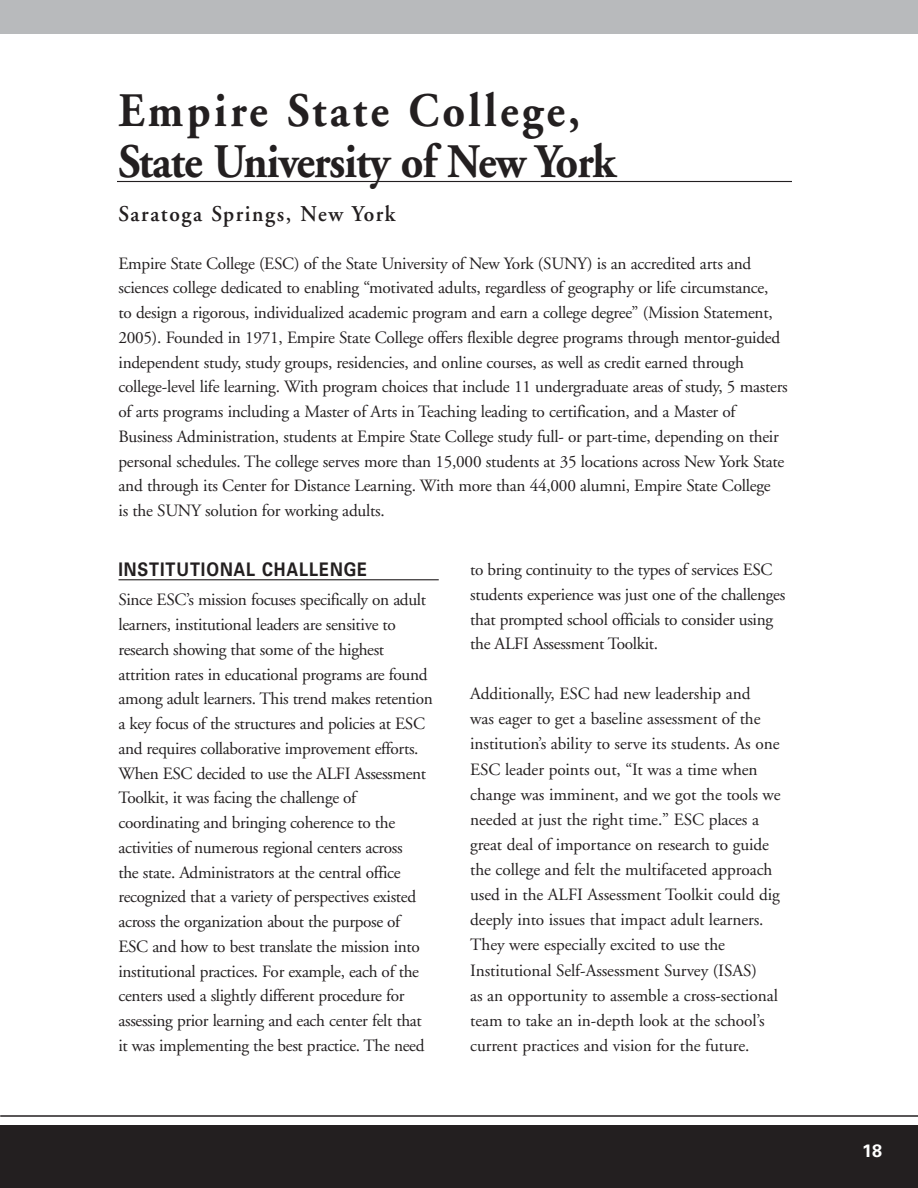
<style>
.page{position:relative;width:918px;height:1188px;background:#fff}
.page>*{position:absolute;margin:0;border:0;box-sizing:border-box;transform-origin:0 0}
.t1{font:700 48px/51px "Adobe Garamond";letter-spacing:-.02em;color:#231f20;scale:.92 1}
.t2{font:600 22.5px "Adobe Garamond";letter-spacing:.075em;color:#231f20;scale:.95 1}
.t3{font:700 18.75px "Univers";letter-spacing:.055em;color:#231f20;scale:.87 1}
.t4{font:700 18px "Univers";color:#fff}
.t5{font:17.25px/24.8px "Adobe Garamond";letter-spacing:-.015em;color:#231f20}
</style>
<div class="page">
<div style="left:0;top:1125px;width:918px;height:63px;background:#231f20"></div>
<hr style="left:0;top:1115px;width:918px;height:2px;background:#231f20">
<hr style="left:117px;top:181px;width:675px;height:1px;background:#231f20">
<div style="left:0;top:0;width:918px;height:34px;background:#b8babc"></div>
<hr style="left:118px;top:579px;width:321px;height:1px;background:#231f20">
<h1 class="t1" style="left:118px;top:90px;width:542px">Empire State College,<br>State University of New York</h1>
<h2 class="t2" style="left:118px;top:205px;width:293px">Saratoga Springs, New York</h2>
<p class="t5" style="left:118px;top:252px;width:671px">Empire State College (ESC) of the State University of New York (SUNY) is an accredited arts and sciences college dedicated to enabling “motivated adults, regardless of geography or life circumstance,<br>to design a rigorous, individualized academic program and earn a college degree” (Mission Statement, 2005). Founded in 1971, Empire State College offers flexible degree programs through mentor-guided independent study, study groups, residencies, and online courses, as well as credit earned through college-level life learning. With program choices that include 11 undergraduate areas of study, 5 masters of arts programs including a Master of Arts in Teaching leading to certification, and a Master of Business Administration, students at Empire State College study full- or part-time, depending on their personal schedules. The college serves more than 15,000 students at 35 locations across New York State and through its Center for Distance Learning. With more than 44,000 alumni, Empire State College<br>is the SUNY solution for working adults.</p>
<p class="t3" style="left:118px;top:563px;width:287px">INSTITUTIONAL CHALLENGE</p>
<p class="t5" style="left:118px;top:589px;width:316px">Since ESC’s mission focuses specifically on adult learners, institutional leaders are sensitive to research showing that some of the highest attrition rates in educational programs are found among adult learners. This trend makes retention a key focus of the structures and policies at ESC and requires collaborative improvement efforts.<br>When ESC decided to use the ALFI Assessment Toolkit, it was facing the challenge of coordinating and bringing coherence to the activities of numerous regional centers across<br>the state. Administrators at the central office recognized that a variety of perspectives existed across the organization about the purpose of ESC and how to best translate the mission into institutional practices. For example, each of the centers used a slightly different procedure for assessing prior learning and each center felt that it was implementing the best practice. The need</p>
<p class="t5" style="left:470px;top:559px;width:317px">to bring continuity to the types of services ESC students experience was just one of the challenges that prompted school officials to consider using the ALFI Assessment Toolkit.</p>
<p class="t5" style="left:470px;top:683px;width:312px">Additionally, ESC had new leadership and<br>was eager to get a baseline assessment of the institution’s ability to serve its students. As one ESC leader points out, “It was a time when change was imminent, and we got the tools we needed at just the right time.” ESC places a great deal of importance on research to guide the college and felt the multifaceted approach used in the ALFI Assessment Toolkit could dig deeply into issues that impact adult learners.<br>They were especially excited to use the Institutional Self-Assessment Survey (ISAS)<br>as an opportunity to assemble a cross-sectional team to take an in-depth look at the school’s current practices and vision for the future.</p>
<p class="t4" style="left:862px;top:1144px;width:22px">18</p>
</div>
